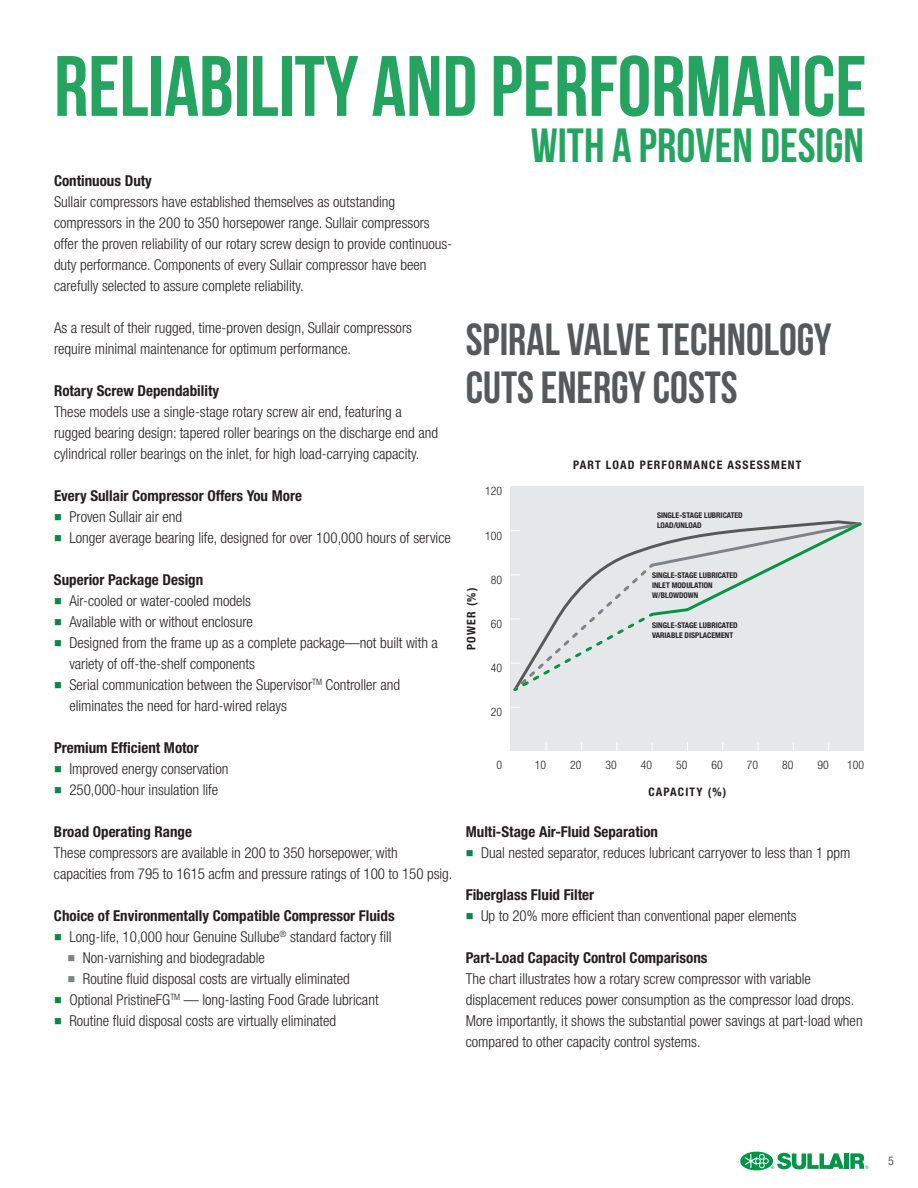
<style>
.page{position:relative;width:918px;height:1188px;background:#fff}
.page>*{position:absolute;margin:0;border:0;box-sizing:border-box;transform-origin:0 0}
.t1{font:700 85.5px "Bebas Neue";color:#25a461}
.t2{font:700 48px "Bebas Neue";color:#25a461}
.t3{font:700 45px/48px "Bebas Neue";color:#57585a}
.Body_Bullets{font:300 condensed 15px/21px "Helvetica Neue LT Std";color:#231f20}
.Sub_Headline{font:700 condensed 15px "Helvetica Neue LT Std";color:#231f20}
.Body_Copy{font:300 condensed 15px/21px "Helvetica Neue LT Std";color:#231f20}
.Sub_Headline-2{font:300 condensed 15px "Helvetica Neue LT Std";color:#231f20}
.t4{font:condensed 12px "Helvetica Neue LT Std";color:#57585a}
.t5{font:700 condensed 11.7px "Helvetica Neue LT Std";letter-spacing:.1em;color:#231f20}
.t6{font:300 condensed 11.7px "Helvetica Neue LT Std";color:#231f20}
.t7{font:700 condensed 7.8px/9.8px "Helvetica Neue LT Std";color:#231f20}
.s1{color:#0a8645}
.s2{color:#808285}
</style>
<div class="page">
<hr style="left:845px;top:1153px;width:4px;height:16px;background:#009547">
<svg style="left:850px;top:1153px;width:18px;height:16px"></svg>
<svg style="left:740px;top:1151px;width:104px;height:20px"></svg>
<div style="left:511px;top:487px;width:353px;height:264px;background:#e6e7e9"></div>
<svg style="left:511px;top:520px;width:351px;height:171px"></svg>
<p class="t1" style="left:54px;top:39px;width:814px">RELIABILITY AND PERFORMANCE</p>
<p class="Sub_Headline" style="left:54px;top:172px;width:99px">Continuous Duty</p>
<p class="Body_Bullets" style="left:54px;top:191px;width:400px">Sullair compressors have established themselves as outstanding compressors in the 200 to 350 horsepower range. Sullair compressors offer the proven reliability of our rotary screw design to provide continuous&shy;duty performance. Components of every Sullair compressor have been carefully selected to assure complete reliability.</p>
<p class="Body_Bullets" style="left:54px;top:317px;width:360px">As a result of their rugged, time-proven design, Sullair compressors require minimal maintenance for optimum performance.</p>
<p class="Sub_Headline" style="left:54px;top:382px;width:167px">Rotary Screw Dependability</p>
<p class="Body_Bullets" style="left:54px;top:401px;width:386px">These models use a single-stage rotary screw air end, featuring a rugged bearing design: tapered roller bearings on the discharge end and cylindrical roller bearings on the inlet, for high load-carrying capacity.</p>
<p class="Sub_Headline" style="left:54px;top:487px;width:249px">Every Sullair Compressor Offers You More</p>
<p class="Body_Bullets" style="left:54px;top:506px;width:130px"><span class="s1">■</span> Proven Sullair air end</p>
<p class="Body_Bullets" style="left:54px;top:527px;width:398px"><span class="s1">■</span> Longer average bearing life, designed for over 100,000 hours of service</p>
<p class="Sub_Headline" style="left:54px;top:571px;width:151px">Superior Package Design</p>
<p class="Body_Bullets" style="left:54px;top:590px;width:199px"><span class="s1">■</span> Air-cooled or water-cooled models</p>
<p class="Body_Bullets" style="left:54px;top:611px;width:201px"><span class="s1">■</span> Available with or without enclosure</p>
<p class="Body_Bullets" style="left:69px;top:632px;width:370px;text-indent:-15px"><span class="s1">■</span> Designed from the frame up as a complete package—not built with a variety of off-the-shelf components</p>
<p class="Body_Bullets" style="left:69px;top:674px;width:332px;text-indent:-15px"><span class="s1">■</span> Serial communication between the Supervisor<sup>TM</sup> Controller and eliminates the need for hard-wired relays</p>
<p class="Sub_Headline" style="left:54px;top:739px;width:146px">Premium Efficient Motor</p>
<p class="Body_Bullets" style="left:54px;top:758px;width:176px"><span class="s1">■</span> Improved energy conservation</p>
<p class="Body_Bullets" style="left:54px;top:779px;width:166px"><span class="s1">■</span> 250,000-hour insulation life</p>
<p class="Sub_Headline" style="left:54px;top:823px;width:139px">Broad Operating Range</p>
<p class="Body_Bullets" style="left:54px;top:842px;width:400px">These compressors are available in 200 to 350 horsepower, with capacities from 795 to 1615 acfm and pressure ratings of 100 to 150 psig.</p>
<p class="Sub_Headline" style="left:54px;top:907px;width:342px">Choice of Environmentally Compatible Compressor Fluids</p>
<p class="Body_Bullets" style="left:54px;top:926px;width:339px"><span class="s1">■</span> Long-life, 10,000 hour Genuine Sullube<sup>®</sup> standard factory fill</p>
<p class="Body_Bullets" style="left:68px;top:947px;width:199px"><span class="s2">■</span> Non-varnishing and biodegradable</p>
<p class="Body_Bullets" style="left:68px;top:968px;width:284px"><span class="s2">■</span> Routine fluid disposal costs are virtually eliminated</p>
<p class="Body_Bullets" style="left:54px;top:989px;width:326px"><span class="s1">■</span> Optional PristineFG<sup>TM</sup> — long-lasting Food Grade lubricant</p>
<p class="Body_Bullets" style="left:54px;top:1010px;width:284px"><span class="s1">■</span> Routine fluid disposal costs are virtually eliminated</p>
<p class="t2" style="left:531px;top:119px;width:335px">WITH A PROVEN DESIGN</p>
<p class="t3" style="left:466px;top:315px;width:367px">SPIRAL VALVE TECHNOLOGY<br>CUTS ENERGY COSTS</p>
<p class="t6" style="left:485px;top:485px;width:18px">120</p>
<p class="t6" style="left:485px;top:529px;width:18px">100</p>
<p class="t5" style="left:464px;top:650px;width:64px;rotate:-90deg">POWER (%)</p>
<p class="t6" style="left:491px;top:573px;width:13px">80</p>
<p class="t6" style="left:491px;top:617px;width:13px">60</p>
<p class="t6" style="left:491px;top:661px;width:13px">40</p>
<p class="t6" style="left:491px;top:705px;width:13px">20</p>
<p class="t5" style="left:573px;top:458px;width:230px">PART LOAD PERFORMANCE ASSESSMENT</p>
<p class="t7" style="left:657px;top:510px;width:87px">SINGLE-STAGE LUBRICATED<br>LOAD/UNLOAD</p>
<p class="t7" style="left:652px;top:570px;width:87px">SINGLE-STAGE LUBRICATED<br>INLET MODULATION<br>W/BLOWDOWN</p>
<p class="t7" style="left:652px;top:620px;width:87px">SINGLE-STAGE LUBRICATED<br>VARIABLE DISPLACEMENT</p>
<p class="t6" style="left:496px;top:758px;width:7px">0</p>
<p class="t6" style="left:535px;top:758px;width:13px">10</p>
<p class="t6" style="left:570px;top:758px;width:13px">20</p>
<p class="t6" style="left:605px;top:758px;width:13px">30</p>
<p class="t6" style="left:641px;top:758px;width:13px">40</p>
<p class="t6" style="left:676px;top:758px;width:13px">50</p>
<p class="t6" style="left:711px;top:758px;width:13px">60</p>
<p class="t6" style="left:747px;top:758px;width:13px">70</p>
<p class="t6" style="left:782px;top:758px;width:13px">80</p>
<p class="t6" style="left:817px;top:758px;width:13px">90</p>
<p class="t6" style="left:847px;top:758px;width:18px">100</p>
<p class="t5" style="left:649px;top:784px;width:79px">CAPACITY (%)</p>
<p class="Sub_Headline" style="left:466px;top:823px;width:194px">Multi-Stage Air-Fluid Separation</p>
<p class="Body_Bullets" style="left:466px;top:842px;width:386px"><span class="s1">■</span> Dual nested separator, reduces lubricant carryover to less than 1 ppm</p>
<p class="Sub_Headline" style="left:466px;top:886px;width:130px">Fiberglass Fluid Filter</p>
<p class="Sub_Headline-2" style="left:466px;top:907px;width:332px"><span class="s1">■</span> Up to 20% more efficient than conventional paper elements</p>
<p class="Sub_Headline" style="left:466px;top:949px;width:243px">Part-Load Capacity Control Comparisons</p>
<p class="Body_Copy" style="left:466px;top:968px;width:398px">The chart illustrates how a rotary screw compressor with variable displacement reduces power consumption as the compressor load drops.<br>More importantly, it shows the substantial power savings at part-load when compared to other capacity control systems.</p>
<p class="t4" style="left:888px;top:1154px;width:7px">5</p>
</div>
